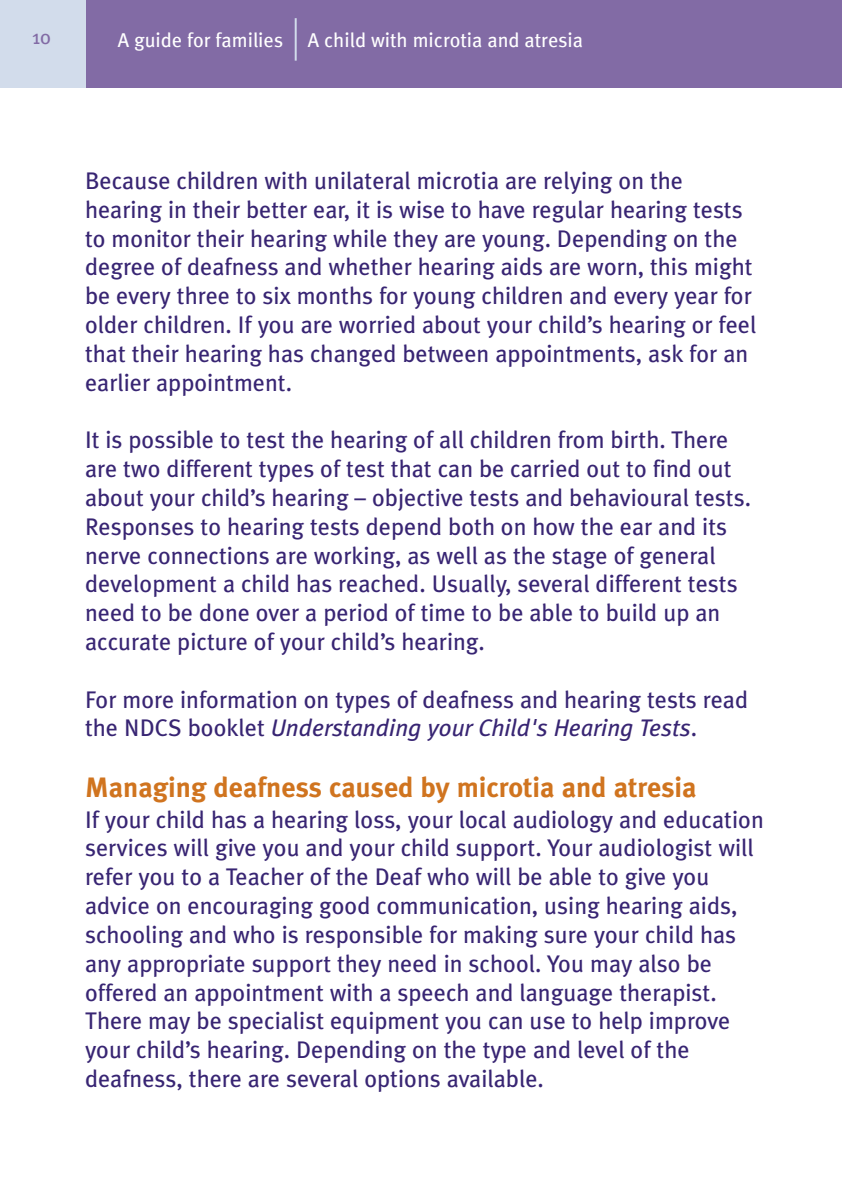
<style>
.page{position:relative;width:842px;height:1191px;background:#fff}
.page>*{position:absolute;margin:0;border:0;box-sizing:border-box;transform-origin:0 0}
.t1{font:700 28px "Meta Plus";color:#d0741f}
.t2{font:24px/28.8px "Meta Plus";color:#382573}
.t3{font:20px "Meta";color:#fff}
.t4{font:20px "Meta Plus";color:#826ba5}
.s1{font-style:italic}
</style>
<div class="page">
<div style="left:0;top:0;width:842px;height:88px;background:#826ba5"></div>
<div style="left:0;top:0;width:85px;height:88px;background:#d2dceb"></div>
<hr style="left:295px;top:18px;width:2px;height:43px;background:#d2dceb">
<p class="t4" style="left:32px;top:25px;width:20px">10</p>
<p class="t3" style="left:118px;top:28px;width:467px">A guide for families A child with microtia and atresia</p>
<p class="t2" style="left:85px;top:166px;width:673px">Because children with unilateral microtia are relying on the hearing in their better ear, it is wise to have regular hearing tests to monitor their hearing while they are young. Depending on the degree of deafness and whether hearing aids are worn, this might be every three to six months for young children and every year for older children. If you are worried about your child’s hearing or feel that their hearing has changed between appointments, ask for an earlier appointment.</p>
<p class="t2" style="left:85px;top:425px;width:667px">It is possible to test the hearing of all children from birth. There are two different types of test that can be carried out to find out about your child’s hearing – objective tests and behavioural tests.<br>Responses to hearing tests depend both on how the ear and its nerve connections are working, as well as the stage of general development a child has reached. Usually, several different tests need to be done over a period of time to be able to build up an accurate picture of your child’s hearing.</p>
<p class="t2" style="left:85px;top:685px;width:664px">For more information on types of deafness and hearing tests read the NDCS booklet <span class="s1">Understanding your Child's Hearing Tests</span>.</p>
<p class="t1" style="left:85px;top:771px;width:613px">Managing deafness caused by microtia and atresia</p>
<p class="t2" style="left:85px;top:805px;width:680px">If your child has a hearing loss, your local audiology and education services will give you and your child support. Your audiologist will refer you to a Teacher of the Deaf who will be able to give you advice on encouraging good communication, using hearing aids, schooling and who is responsible for making sure your child has any appropriate support they need in school. You may also be offered an appointment with a speech and language therapist.<br>There may be specialist equipment you can use to help improve your child’s hearing. Depending on the type and level of the deafness, there are several options available.</p>
</div>
